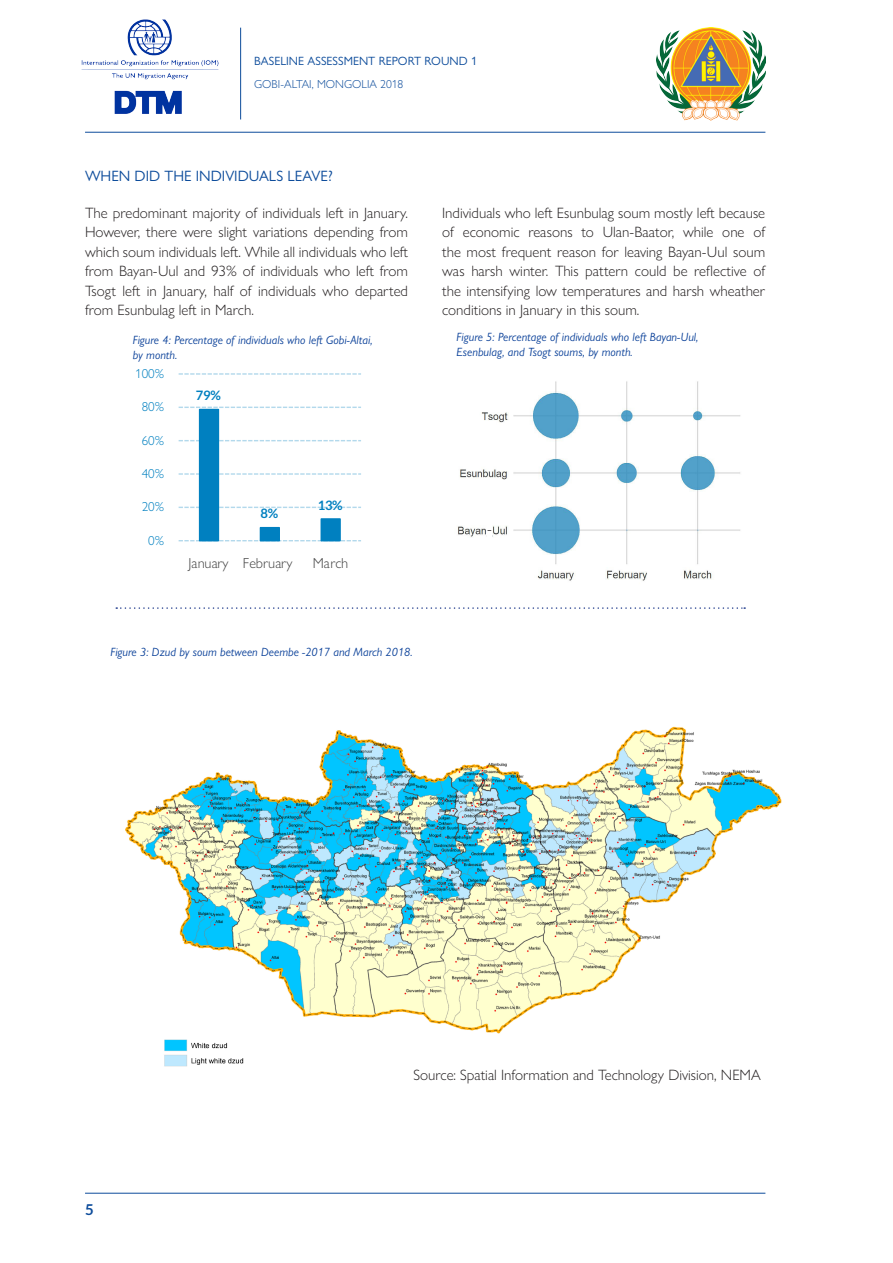
<style>
.page{position:relative;width:893px;height:1263px;background:#fff}
.page>*{position:absolute;margin:0;border:0;box-sizing:border-box;transform-origin:0 0}
.body_text_new{font:300 15px/19.5px "Gill Sans Nova";color:#231f20;text-align:justify}
.HEADING_1_NEW{font:15px "Gill Sans Nova";color:#0d4c9b}
.t1{font:700 15px "Lato";color:#0d4c9b}
.t2{font:300 14.55px "Gill Sans Nova";letter-spacing:-.005em;color:#404040}
.t3{font:300 13.05px "Gill Sans Nova";color:#0080c0}
.t4{font:700 13.05px "Lato";color:#0080c0}
.t5{font:italic 12px/14.4px "Gill Sans Nova";color:#0b4199}
.t6{font:12px "Gill Sans Nova";color:#0d4c9b}
.t7{font:300 11.55px "Gill Sans Nova";color:#0d4c9b}
</style>
<div class="page">
<hr style="left:240px;top:28px;width:1px;height:91px;background:#0d4c9b">
<hr style="left:85px;top:132px;width:680px;height:1px;background:#0d4c9b">
<hr style="left:85px;top:1193px;width:680px;height:1px;background:#0d4c9b">
<img style="left:81px;top:19px;width:138px;height:95px">
<img style="left:656px;top:28px;width:109px;height:93px">
<img style="left:457px;top:381px;width:284px;height:200px">
<div style="left:486px;top:496px;width:6px;height:56px;background:#fff"></div>
<svg style="left:179px;top:373px;width:182px;height:2px"></svg>
<svg style="left:179px;top:407px;width:182px;height:134px"></svg>
<svg style="left:116px;top:607px;width:629px;height:2px"></svg>
<img style="left:125px;top:726px;width:657px;height:341px">
<p class="t6" style="left:254px;top:54px;width:225px">BASELINE ASSESSMENT REPORT ROUND 1</p>
<p class="t7" style="left:254px;top:77px;width:151px">GOBI-ALTAI, MONGOLIA 2018</p>
<p class="HEADING_1_NEW" style="left:85px;top:167px;width:249px">WHEN DID THE INDIVIDUALS LEAVE?</p>
<p class="body_text_new" style="left:85px;top:203px;width:325px">The predominant majority of individuals left in January.<br>However, there were slight variations depending from which soum individuals left. While all individuals who left from Bayan-Uul and 93% of individuals who left from Tsogt left in January, half of individuals who departed from Esunbulag left in March.</p>
<p class="body_text_new" style="left:442px;top:203px;width:325px">Individuals who left Esunbulag soum mostly left because of economic reasons to Ulan-Baator, while one of the most frequent reason for leaving Bayan-Uul soum was harsh winter. This pattern could be reflective of the intensifying low temperatures and harsh wheather conditions in January in this soum.</p>
<p class="t5" style="left:133px;top:333px;width:241px">Figure 4: Percentage of individuals who left Gobi-Altai,</p>
<p class="t5" style="left:133px;top:347px;width:46px">by month.</p>
<p class="t3" style="left:135px;top:366px;width:30px">100%</p>
<p class="t3" style="left:142px;top:399px;width:24px">80%</p>
<p class="t3" style="left:142px;top:432px;width:24px">60%</p>
<p class="t3" style="left:142px;top:465px;width:24px">40%</p>
<p class="t3" style="left:142px;top:499px;width:24px">20%</p>
<p class="t3" style="left:148px;top:532px;width:17px">0%</p>
<p class="t4" style="left:196px;top:388px;width:26px">79%</p>
<p class="t4" style="left:261px;top:506px;width:19px">8%</p>
<p class="t4" style="left:318px;top:498px;width:26px">13%</p>
<p class="t2" style="left:189px;top:555px;width:105px">January February</p>
<p class="t2" style="left:313px;top:555px;width:37px">March</p>
<p class="t5" style="left:111px;top:645px;width:304px">Figure 3: Dzud by soum between Deembe -2017 and March 2018.</p>
<p class="t5" style="left:457px;top:330px;width:243px">Figure 5: Percentage of individuals who left Bayan-Uul,<br>Esenbulag, and Tsogt soums, by month.</p>
<p class="body_text_new" style="left:487px;top:519px;width:6px">-</p>
<p class="t1" style="left:85px;top:1200px;width:10px">5</p>
<p class="body_text_new" style="left:414px;top:1064px;width:349px">Source: Spatial Information and Technology Division, NEMA</p>
</div>
